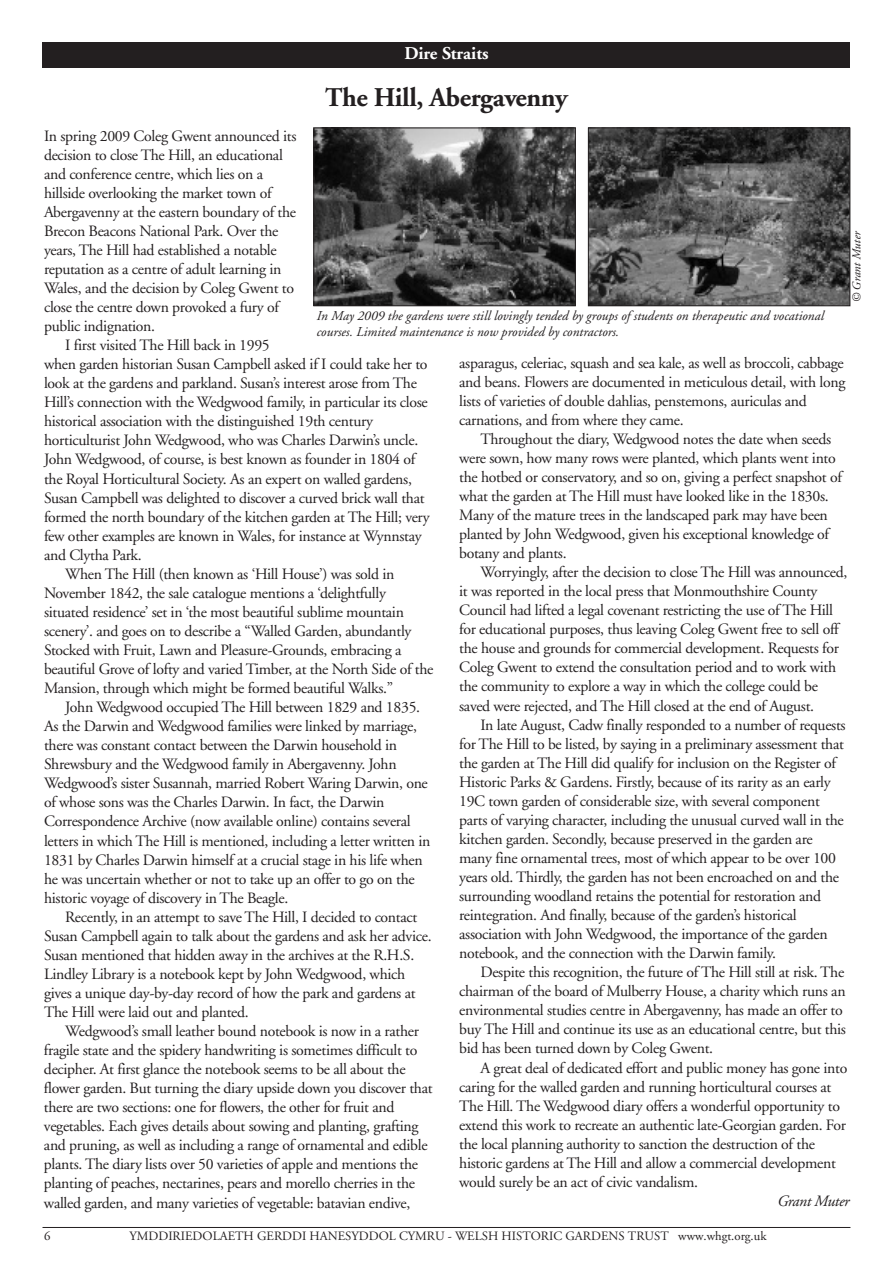
<style>
.page{position:relative;width:893px;height:1263px;background:#fff}
.page>*{position:absolute;margin:0;border:0;box-sizing:border-box;transform-origin:0 0}
.t1{font:700 27px "Adobe Garamond";letter-spacing:-.015em;color:#231f20}
.t2{font:700 18px "Adobe Garamond";color:#fff}
.t3{font:15.75px/19px "Adobe Garamond";letter-spacing:-.02em;color:#231f20}
.t4{font:italic 15.75px "Adobe Garamond";letter-spacing:-.02em;color:#231f20}
.t5{font:italic 13.5px/16.2px "Adobe Garamond";color:#231f20}
.t6{font:12.75px "Adobe Garamond";color:#231f20}
.t7{font:italic 12px "Adobe Garamond";color:#231f20}
</style>
<div class="page">
<hr style="left:43px;top:1227px;width:807px;height:1px;background:#231f20">
<img style="left:590px;top:130px;width:258px;height:174px">
<div style="left:588px;top:128px;width:262px;height:178px;border:1px solid #231f20"></div>
<img style="left:315px;top:130px;width:259px;height:174px">
<div style="left:313px;top:128px;width:263px;height:178px;border:1px solid #231f20"></div>
<div style="left:43px;top:43px;width:807px;height:25px;background:#231f20"></div>
<p class="t2" style="left:404px;top:43px;width:86px">Dire Straits</p>
<h1 class="t1" style="left:325px;top:81px;width:244px">The Hill, Abergavenny</h1>
<p class="t3" style="left:44px;top:126px;width:254px">In spring 2009 Coleg Gwent announced its</p>
<p class="t3" style="left:44px;top:145px;width:240px">decision to close The Hill, an educational</p>
<p class="t3" style="left:44px;top:164px;width:221px">and conference centre, which lies on a</p>
<p class="t3" style="left:44px;top:183px;width:229px">hillside overlooking the market town of</p>
<p class="t3" style="left:44px;top:202px;width:254px">Abergavenny at the eastern boundary of the</p>
<p class="t3" style="left:44px;top:221px;width:236px">Brecon Beacons National Park. Over the</p>
<p class="t3" style="left:44px;top:240px;width:234px">years, The Hill had established a notable</p>
<p class="t3" style="left:44px;top:259px;width:239px">reputation as a centre of adult learning in</p>
<p class="t3" style="left:44px;top:278px;width:251px">Wales, and the decision by Coleg Gwent to</p>
<p class="t3" style="left:44px;top:297px;width:237px">close the centre down provoked a fury of</p>
<p class="t3" style="left:44px;top:316px;width:113px">public indignation.</p>
<p class="t3" style="left:65px;top:335px;width:206px">I first visited The Hill back in 1995</p>
<p class="t3" style="left:44px;top:354px;width:385px">when garden historian Susan Campbell asked if I could take her to</p>
<p class="t3" style="left:44px;top:373px;width:374px">look at the gardens and parkland. Susan’s interest arose from The</p>
<p class="t3" style="left:44px;top:392px;width:385px">Hill’s connection with the Wedgwood family, in particular its close</p>
<p class="t3" style="left:44px;top:411px;width:331px">historical association with the distinguished 19th century</p>
<p class="t3" style="left:44px;top:430px;width:376px">horticulturist John Wedgwood, who was Charles Darwin’s uncle.</p>
<p class="t3" style="left:44px;top:449px;width:373px">John Wedgwood, of course, is best known as founder in 1804 of</p>
<p class="t3" style="left:44px;top:469px;width:369px">the Royal Horticultural Society. As an expert on walled gardens,</p>
<p class="t3" style="left:44px;top:488px;width:382px">Susan Campbell was delighted to discover a curved brick wall that</p>
<p class="t3" style="left:44px;top:507px;width:387px">formed the north boundary of the kitchen garden at The Hill; very</p>
<p class="t3" style="left:44px;top:526px;width:379px">few other examples are known in Wales, for instance at Wynnstay</p>
<p class="t3" style="left:44px;top:545px;width:99px">and Clytha Park.</p>
<p class="t3" style="left:65px;top:564px;width:331px">When The Hill (then known as ‘Hill House’) was sold in</p>
<p class="t3" style="left:44px;top:583px;width:343px">November 1842, the sale catalogue mentions a ‘delightfully</p>
<p class="t3" style="left:44px;top:602px;width:361px">situated residence’ set in ‘the most beautiful sublime mountain</p>
<p class="t3" style="left:44px;top:621px;width:369px">scenery’. and goes on to describe a “Walled Garden, abundantly</p>
<p class="t3" style="left:44px;top:640px;width:359px">Stocked with Fruit, Lawn and Pleasure-Grounds, embracing a</p>
<p class="t3" style="left:44px;top:659px;width:391px">beautiful Grove of lofty and varied Timber, at the North Side of the</p>
<p class="t3" style="left:44px;top:678px;width:351px">Mansion, through which might be formed beautiful Walks.”</p>
<p class="t3" style="left:65px;top:697px;width:356px">John Wedgwood occupied The Hill between 1829 and 1835.</p>
<p class="t3" style="left:44px;top:716px;width:374px">As the Darwin and Wedgwood families were linked by marriage,</p>
<p class="t3" style="left:44px;top:735px;width:355px">there was constant contact between the Darwin household in</p>
<p class="t3" style="left:44px;top:754px;width:354px">Shrewsbury and the Wedgwood family in Abergavenny. John</p>
<p class="t3" style="left:44px;top:773px;width:385px">Wedgwood’s sister Susannah, married Robert Waring Darwin, one</p>
<p class="t3" style="left:44px;top:792px;width:342px">of whose sons was the Charles Darwin. In fact, the Darwin</p>
<p class="t3" style="left:44px;top:811px;width:368px">Correspondence Archive (now available online) contains several</p>
<p class="t3" style="left:44px;top:830px;width:388px">letters in which The Hill is mentioned, including a letter written in</p>
<p class="t3" style="left:44px;top:850px;width:380px">1831 by Charles Darwin himself at a crucial stage in his life when</p>
<p class="t3" style="left:44px;top:869px;width:372px">he was uncertain whether or not to take up an offer to go on the</p>
<p class="t3" style="left:44px;top:888px;width:246px">historic voyage of discovery in The Beagle.</p>
<p class="t3" style="left:65px;top:907px;width:354px">Recently, in an attempt to save The Hill, I decided to contact</p>
<p class="t3" style="left:44px;top:926px;width:389px">Susan Campbell again to talk about the gardens and ask her advice.</p>
<p class="t3" style="left:44px;top:945px;width:372px">Susan mentioned that hidden away in the archives at the R.H.S.</p>
<p class="t3" style="left:44px;top:964px;width:363px">Lindley Library is a notebook kept by John Wedgwood, which</p>
<p class="t3" style="left:44px;top:983px;width:373px">gives a unique day-by-day record of how the park and gardens at</p>
<p class="t3" style="left:44px;top:1002px;width:206px">The Hill were laid out and planted.</p>
<p class="t3" style="left:65px;top:1021px;width:355px">Wedgwood’s small leather bound notebook is now in a rather</p>
<p class="t3" style="left:44px;top:1040px;width:375px">fragile state and the spidery handwriting is sometimes difficult to</p>
<p class="t3" style="left:44px;top:1059px;width:363px">decipher. At first glance the notebook seems to be all about the</p>
<p class="t3" style="left:44px;top:1078px;width:390px">flower garden. But turning the diary upside down you discover that</p>
<p class="t3" style="left:44px;top:1097px;width:352px">there are two sections: one for flowers, the other for fruit and</p>
<p class="t3" style="left:44px;top:1116px;width:376px">vegetables. Each gives details about sowing and planting, grafting</p>
<p class="t3" style="left:44px;top:1135px;width:385px">and pruning, as well as including a range of ornamental and edible</p>
<p class="t3" style="left:44px;top:1154px;width:376px">plants. The diary lists over 50 varieties of apple and mentions the</p>
<p class="t3" style="left:44px;top:1173px;width:373px">planting of peaches, nectarines, pears and morello cherries in the</p>
<p class="t3" style="left:44px;top:1192px;width:368px">walled garden, and many varieties of vegetable: batavian endive,</p>
<p class="t7" style="left:849px;top:303px;width:74px;rotate:-90deg">© Grant Muter</p>
<p class="t5" style="left:316px;top:307px;width:509px">In May 2009 the gardens were still lovingly tended by groups of students on therapeutic and vocational courses. Limited maintenance is now provided by contractors.</p>
<p class="t3" style="left:459px;top:353px;width:388px">asparagus, celeriac, squash and sea kale, as well as broccoli, cabbage and beans. Flowers are documented in meticulous detail, with long lists of varieties of double dahlias, penstemons, auriculas and carnations, and from where they came.</p>
<p class="t3" style="left:459px;top:429px;width:384px;text-indent:21px">Throughout the diary, Wedgwood notes the date when seeds were sown, how many rows were planted, which plants went into the hotbed or conservatory, and so on, giving a perfect snapshot of what the garden at The Hill must have looked like in the 1830s.<br>Many of the mature trees in the landscaped park may have been planted by John Wedgwood, given his exceptional knowledge of botany and plants.</p>
<p class="t3" style="left:459px;top:562px;width:390px;text-indent:21px">Worryingly, after the decision to close The Hill was announced, it was reported in the local press that Monmouthshire County Council had lifted a legal covenant restricting the use ofThe Hill for educational purposes, thus leaving Coleg Gwent free to sell off the house and grounds for commercial development. Requests for Coleg Gwent to extend the consultation period and to work with the community to explore a way in which the college could be saved were rejected, and The Hill closed at the end of August.</p>
<p class="t3" style="left:459px;top:715px;width:388px;text-indent:21px">In late August, Cadw finally responded to a number of requests for The Hill to be listed, by saying in a preliminary assessment that the garden at The Hill did qualify for inclusion on the Register of Historic Parks &amp; Gardens. Firstly, because of its rarity as an early 19C town garden of considerable size, with several component parts of varying character, including the unusual curved wall in the kitchen garden. Secondly, because preserved in the garden are many fine ornamental trees, most of which appear to be over 100 years old. Thirdly, the garden has not been encroached on and the surrounding woodland retains the potential for restoration and reintegration. And finally, because of the garden’s historical association with John Wedgwood, the importance of the garden notebook, and the connection with the Darwin family.</p>
<p class="t3" style="left:459px;top:962px;width:388px;text-indent:21px">Despite this recognition, the future ofThe Hill still at risk. The chairman of the board of Mulberry House, a charity which runs an environmental studies centre in Abergavenny, has made an offer to buy The Hill and continue its use as an educational centre, but this bid has been turned down by Coleg Gwent.</p>
<p class="t3" style="left:459px;top:1057px;width:390px;text-indent:21px">A great deal of dedicated effort and public money has gone into caring for the walled garden and running horticultural courses at The Hill. The Wedgwood diary offers a wonderful opportunity to extend this work to recreate an authentic late-Georgian garden. For the local planning authority to sanction the destruction of the historic gardens at The Hill and allow a commercial development would surely be an act of civic vandalism.</p>
<p class="t4" style="left:777px;top:1191px;width:74px">Grant Muter</p>
<p class="t6" style="left:44px;top:1228px;width:8px">6</p>
<p class="t6" style="left:130px;top:1228px;width:638px">YMDDIRIEDOLAETH GERDDI HANESYDDOL CYMRU - WELSH HISTORIC GARDENS TRUST www.whgt.org.uk</p>
</div>
